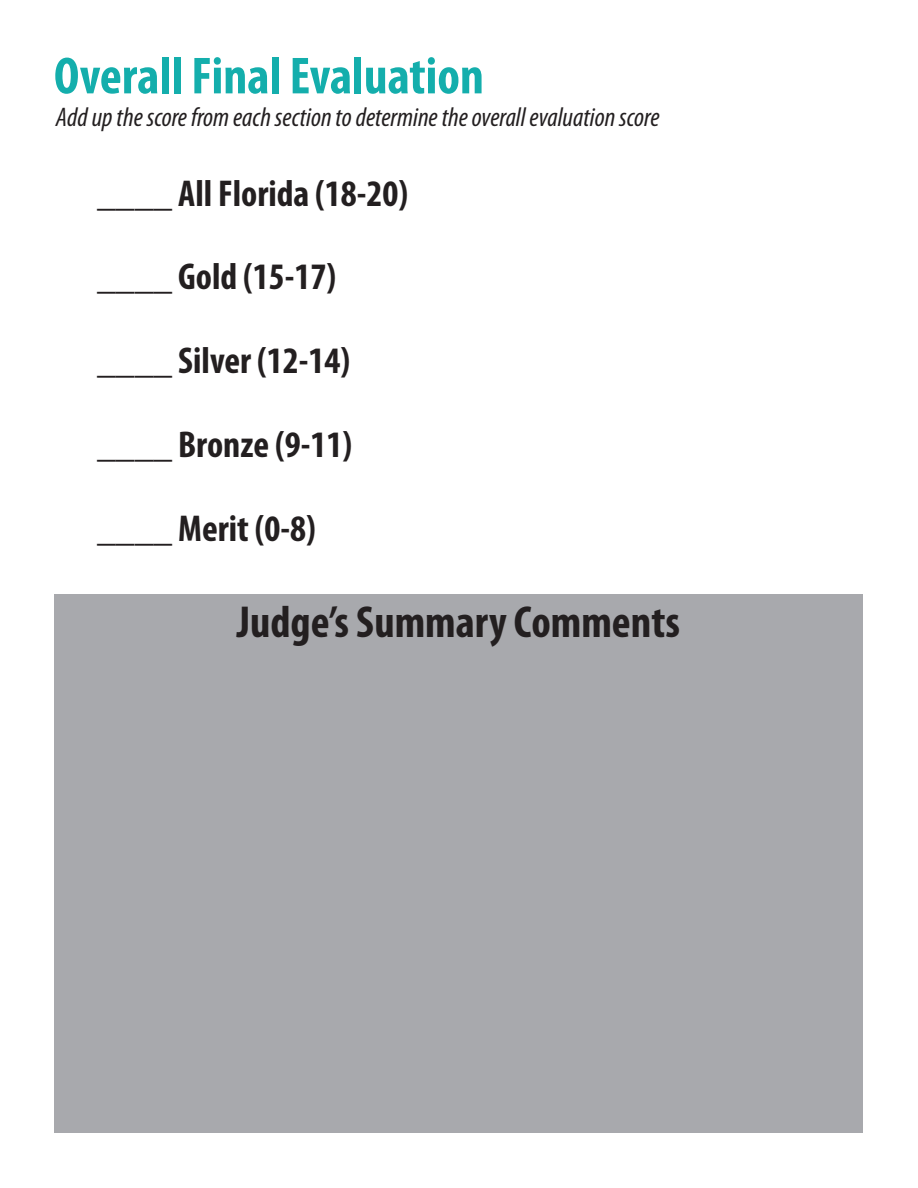
<style>
.page{position:relative;width:918px;height:1188px;background:#fff}
.page>*{position:absolute;margin:0;border:0;box-sizing:border-box;transform-origin:0 0}
.t1{font:700 condensed 52.5px "Myriad Pro";color:#14aeac}
.t2{font:700 condensed 45px "Myriad Pro";color:#231f20}
.t3{font:700 condensed 37.5px "Myriad Pro";color:#231f20}
.t4{font:italic condensed 27px "Myriad Pro";color:#231f20}
</style>
<div class="page">
<div style="left:55px;top:595px;width:808px;height:538px;background:#a8a9ad"></div>
<p class="t1" style="left:54px;top:43px;width:431px">Overall Final Evaluation</p>
<p class="t4" style="left:56px;top:101px;width:605px">Add up the score from each section to determine the overall evaluation score</p>
<p class="t3" style="left:97px;top:170px;width:313px">____ All Florida (18-20)</p>
<p class="t3" style="left:97px;top:254px;width:240px">____ Gold (15-17)</p>
<p class="t3" style="left:97px;top:337px;width:254px">____ Silver (12-14)</p>
<p class="t3" style="left:97px;top:421px;width:256px">____ Bronze (9-11)</p>
<p class="t3" style="left:97px;top:505px;width:220px">____ Merit (0-8)</p>
<p class="t2" style="left:237px;top:594px;width:445px">Judge’s Summary Comments</p>
</div>
